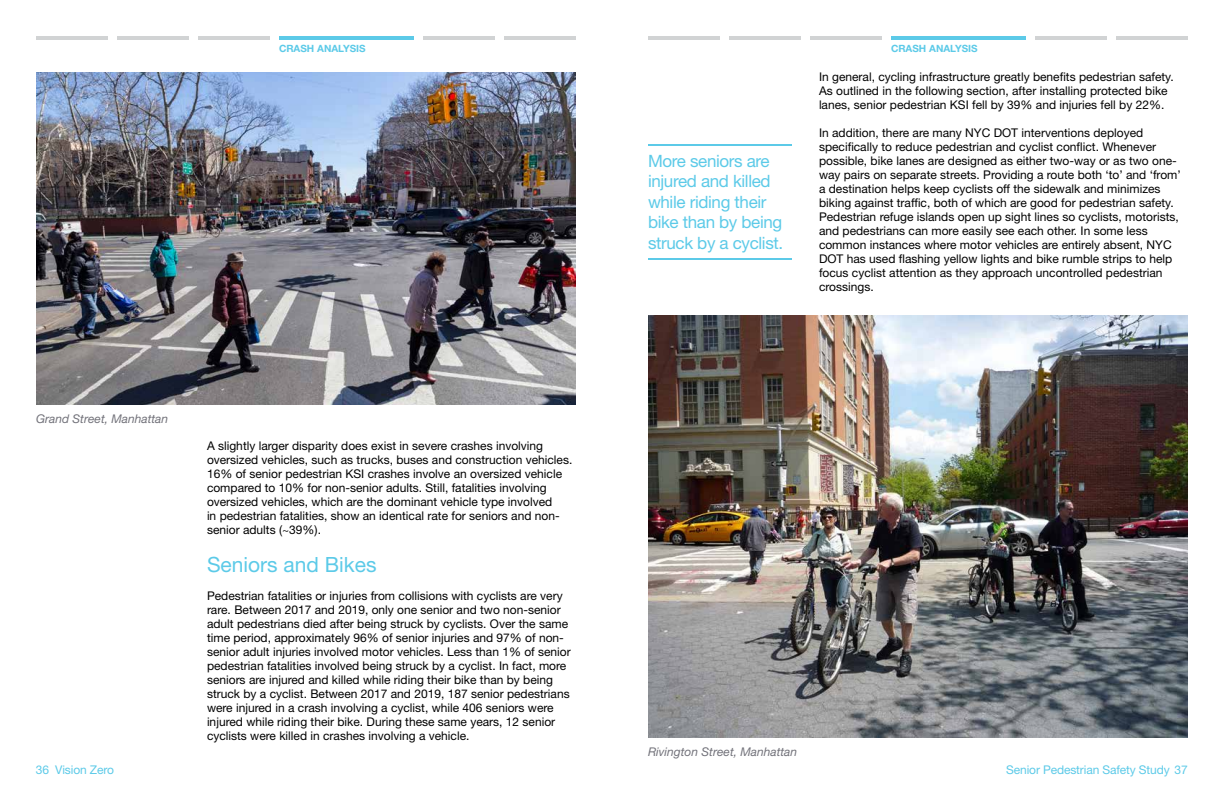
<style>
.page{position:relative;width:1224px;height:792px;background:#fff}
.page>*{position:absolute;margin:0;border:0;box-sizing:border-box;transform-origin:0 0}
.Body_Text_-_Helvetic{font:21px "Helvetica Neue LT Std";color:#5ccae8}
.t1{font:17px/20.4px "Helvetica Neue LT Std";letter-spacing:-.02em;color:#5ccae8}
.Body_Text_-_Helvetic-2{font:12px/14px "Helvetica Neue LT Std";color:#000}
.t2{font:italic 12px "Helvetica Neue LT Std";color:#72727a}
.t3{font:12px "Helvetica Neue LT Std";letter-spacing:-.01em;color:#5ccae8}
.t4{font:700 10px "Helvetica Neue LT Std";color:#5ccae8}
</style>
<div class="page">
<hr style="left:279px;top:36px;width:135px;height:4px;background:#5ccae8">
<hr style="left:891px;top:36px;width:135px;height:4px;background:#5ccae8">
<hr style="left:504px;top:36px;width:72px;height:4px;background:#d1d3d4">
<hr style="left:1116px;top:36px;width:72px;height:4px;background:#d1d3d4">
<hr style="left:423px;top:36px;width:72px;height:4px;background:#d1d3d4">
<hr style="left:1035px;top:36px;width:72px;height:4px;background:#d1d3d4">
<hr style="left:198px;top:36px;width:72px;height:4px;background:#d1d3d4">
<hr style="left:810px;top:36px;width:72px;height:4px;background:#d1d3d4">
<hr style="left:117px;top:36px;width:72px;height:4px;background:#d1d3d4">
<hr style="left:729px;top:36px;width:72px;height:4px;background:#d1d3d4">
<hr style="left:36px;top:36px;width:72px;height:4px;background:#d1d3d4">
<hr style="left:648px;top:36px;width:72px;height:4px;background:#d1d3d4">
<hr style="left:648px;top:258px;width:144px;height:2px;background:#5ccae8">
<hr style="left:648px;top:144px;width:144px;height:2px;background:#5ccae8">
<img style="left:648px;top:315px;width:540px;height:423px">
<img style="left:36px;top:72px;width:540px;height:333px">
<p class="t4" style="left:279px;top:42px;width:88px">CRASH ANALYSIS</p>
<p class="t4" style="left:891px;top:42px;width:88px">CRASH ANALYSIS</p>
<p class="t2" style="left:36px;top:412px;width:134px">Grand Street, Manhattan</p>
<p class="Body_Text_-_Helvetic-2" style="left:207px;top:438px;width:367px">A slightly larger disparity does exist in severe crashes involving oversized vehicles, such as trucks, buses and construction vehicles.<br>16% of senior pedestrian KSI crashes involve an oversized vehicle compared to 10% for non-senior adults. Still, fatalities involving oversized vehicles, which are the dominant vehicle type involved<br>in pedestrian fatalities, show an identical rate for seniors and non&shy;senior adults (~39%).</p>
<p class="Body_Text_-_Helvetic" style="left:207px;top:552px;width:171px">Seniors and Bikes</p>
<p class="Body_Text_-_Helvetic-2" style="left:207px;top:588px;width:365px">Pedestrian fatalities or injuries from collisions with cyclists are very rare. Between 2017 and 2019, only one senior and two non-senior adult pedestrians died after being struck by cyclists. Over the same time period, approximately 96% of senior injuries and 97% of non&shy;senior adult injuries involved motor vehicles. Less than 1% of senior pedestrian fatalities involved being struck by a cyclist. In fact, more seniors are injured and killed while riding their bike than by being struck by a cyclist. Between 2017 and 2019, 187 senior pedestrians were injured in a crash involving a cyclist, while 406 seniors were injured while riding their bike. During these same years, 12 senior cyclists were killed in crashes involving a vehicle.</p>
<p class="t1" style="left:648px;top:151px;width:137px">More seniors are injured and killed while riding their bike than by being struck by a cyclist.</p>
<p class="Body_Text_-_Helvetic-2" style="left:819px;top:69px;width:356px">In general, cycling infrastructure greatly benefits pedestrian safety.<br>As outlined in the following section, after installing protected bike lanes, senior pedestrian KSI fell by 39% and injuries fell by 22%.</p>
<p class="Body_Text_-_Helvetic-2" style="left:819px;top:125px;width:363px">In addition, there are many NYC DOT interventions deployed specifically to reduce pedestrian and cyclist conflict. Whenever possible, bike lanes are designed as either two-way or as two one&shy;way pairs on separate streets. Providing a route both ‘to’ and ‘from’ a destination helps keep cyclists off the sidewalk and minimizes biking against traffic, both of which are good for pedestrian safety.<br>Pedestrian refuge islands open up sight lines so cyclists, motorists, and pedestrians can more easily see each other. In some less common instances where motor vehicles are entirely absent, NYC DOT has used flashing yellow lights and bike rumble strips to help focus cyclist attention as they approach uncontrolled pedestrian crossings.</p>
<p class="t2" style="left:648px;top:744px;width:151px">Rivington Street, Manhattan</p>
<p class="t3" style="left:36px;top:762px;width:80px">36 Vision Zero</p>
<p class="t3" style="left:1006px;top:762px;width:183px">Senior Pedestrian Safety Study 37</p>
</div>
